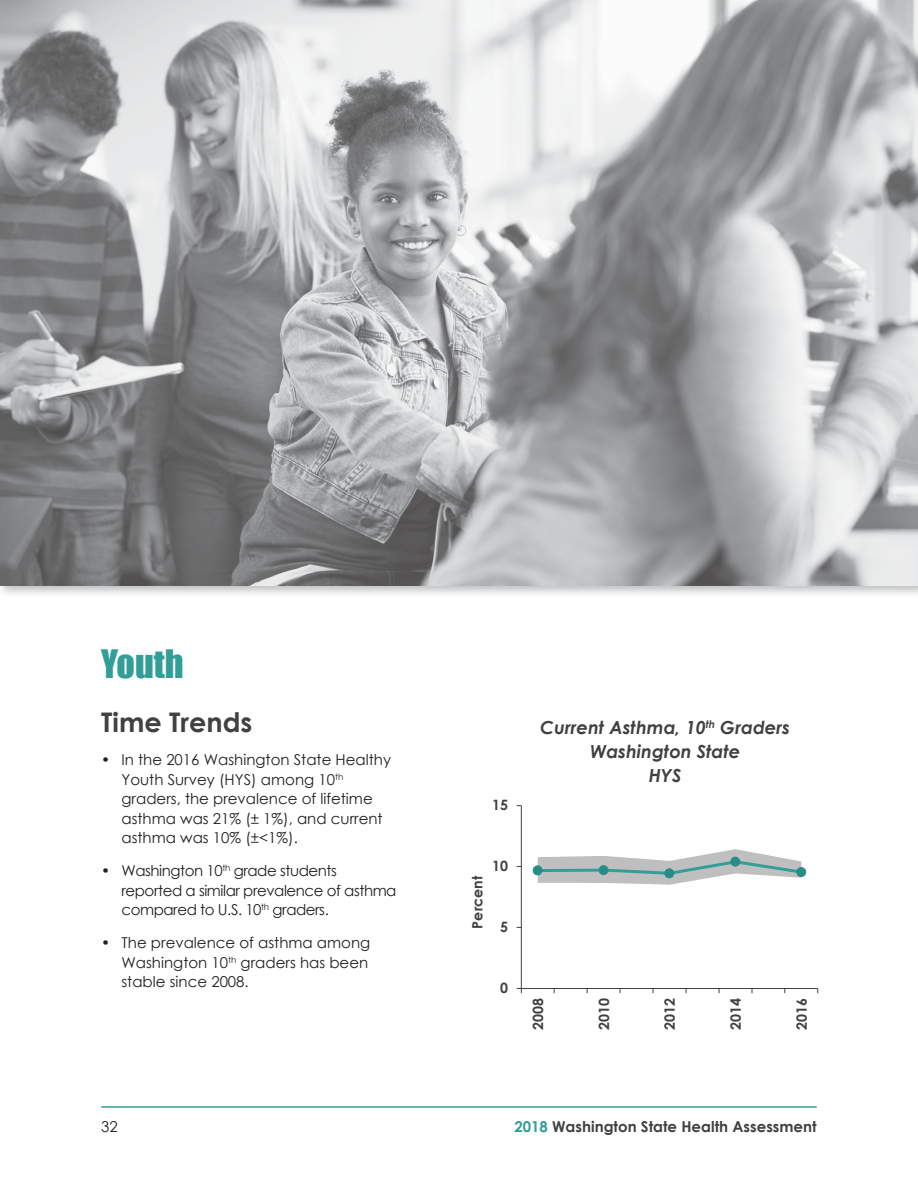
<style>
.page{position:relative;width:918px;height:1188px;background:#fff}
.page>*{position:absolute;margin:0;border:0;box-sizing:border-box;transform-origin:0 0}
.t1{font:36px "Impact";color:#329e97}
.t2{font:700 27px "Century Gothic";color:#404141}
.t3{font:italic 700 18px "Century Gothic";color:#404141}
.t4{font:15px/19.5px "Century Gothic";color:#231f20}
.t5{font:15px/19.5px "Century Gothic";letter-spacing:-.03em;color:#231f20}
.t6{font:700 15px "Century Gothic";color:#404141}
.t7{font:700 14.25px "Century Gothic";color:#404141}
.t8{font:700 14.1px "Century Gothic";letter-spacing:-.01em;color:#404141}
.s1{color:#329e97}
</style>
<div class="page">
<hr style="left:101px;top:1106px;width:716px;height:2px;background:#329e97">
<hr style="left:521px;top:806px;width:1px;height:183px;background:#404141">
<hr style="left:521px;top:988px;width:297px;height:1px;background:#404141">
<svg style="left:517px;top:988px;width:5px;height:5px"></svg>
<svg style="left:535px;top:849px;width:269px;height:144px"></svg>
<div style="left:533px;top:866px;width:9px;height:9px;background:#2a8c87;border-radius:50%"></div>
<div style="left:533px;top:865px;width:9px;height:10px;border:1px solid #2a8c87;border-radius:50%"></div>
<div style="left:599px;top:866px;width:9px;height:9px;background:#2a8c87;border-radius:50%"></div>
<div style="left:599px;top:865px;width:9px;height:10px;border:1px solid #2a8c87;border-radius:50%"></div>
<div style="left:665px;top:869px;width:9px;height:9px;background:#2a8c87;border-radius:50%"></div>
<div style="left:664px;top:868px;width:10px;height:10px;border:1px solid #2a8c87;border-radius:50%"></div>
<div style="left:731px;top:857px;width:9px;height:9px;background:#2a8c87;border-radius:50%"></div>
<div style="left:730px;top:857px;width:10px;height:10px;border:1px solid #2a8c87;border-radius:50%"></div>
<div style="left:797px;top:868px;width:9px;height:9px;background:#2a8c87;border-radius:50%"></div>
<div style="left:796px;top:867px;width:10px;height:10px;border:1px solid #2a8c87;border-radius:50%"></div>
<div style="left:795px;top:880px;width:10px;height:107px;background:#fff"></div>
<div style="left:535px;top:885px;width:9px;height:102px;background:#fff"></div>
<div style="left:0;top:0;width:918px;height:599px;background:#939598;opacity:.75"></div>
<img style="left:0;top:0;width:918px;height:585px">
<p class="t1" style="left:101px;top:636px;width:84px">Youth</p>
<p class="t2" style="left:101px;top:702px;width:153px">Time Trends</p>
<p class="t4" style="left:122px;top:750px;width:271px;text-indent:-20px">• In the 2016 Washington State Healthy<br>Youth Survey (HYS) among 10<sup>th</sup></p>
<p class="t4" style="left:122px;top:789px;width:263px">graders, the prevalence of lifetime asthma was 21% (± 1%), and current asthma was 10% (±&lt;1%).</p>
<p class="t5" style="left:122px;top:861px;width:277px;text-indent:-20px">• Washington 10<sup>th</sup> grade students reported a similar prevalence of asthma compared to U.S. 10<sup>th</sup> graders.</p>
<p class="t4" style="left:122px;top:933px;width:250px;text-indent:-20px">• The prevalence of asthma among<br>Washington 10<sup>th</sup> graders has been stable since 2008.</p>
<p class="t7" style="left:492px;top:794px;width:17px">15</p>
<p class="t8" style="left:467px;top:929px;width:54px;rotate:-90deg">Percent</p>
<p class="t7" style="left:492px;top:855px;width:17px">10</p>
<p class="t7" style="left:500px;top:916px;width:9px">5</p>
<p class="t7" style="left:500px;top:977px;width:9px">0</p>
<p class="t3" style="left:540px;top:713px;width:251px">Current Asthma, 10<sup>th</sup> Graders</p>
<p class="t3" style="left:590px;top:737px;width:152px">Washington State</p>
<p class="t3" style="left:649px;top:761px;width:34px">HYS</p>
<p class="t8" style="left:527px;top:1030px;width:33px;rotate:-90deg">2008</p>
<p class="t8" style="left:593px;top:1030px;width:33px;rotate:-90deg">2010</p>
<p class="t8" style="left:659px;top:1030px;width:33px;rotate:-90deg">2012</p>
<p class="t8" style="left:725px;top:1030px;width:33px;rotate:-90deg">2014</p>
<p class="t8" style="left:791px;top:1030px;width:33px;rotate:-90deg">2016</p>
<p class="t4" style="left:101px;top:1116px;width:18px">32</p>
<p class="t6" style="left:514px;top:1115px;width:304px"><span class="s1">2018</span> Washington State Health Assessment</p>
</div>
